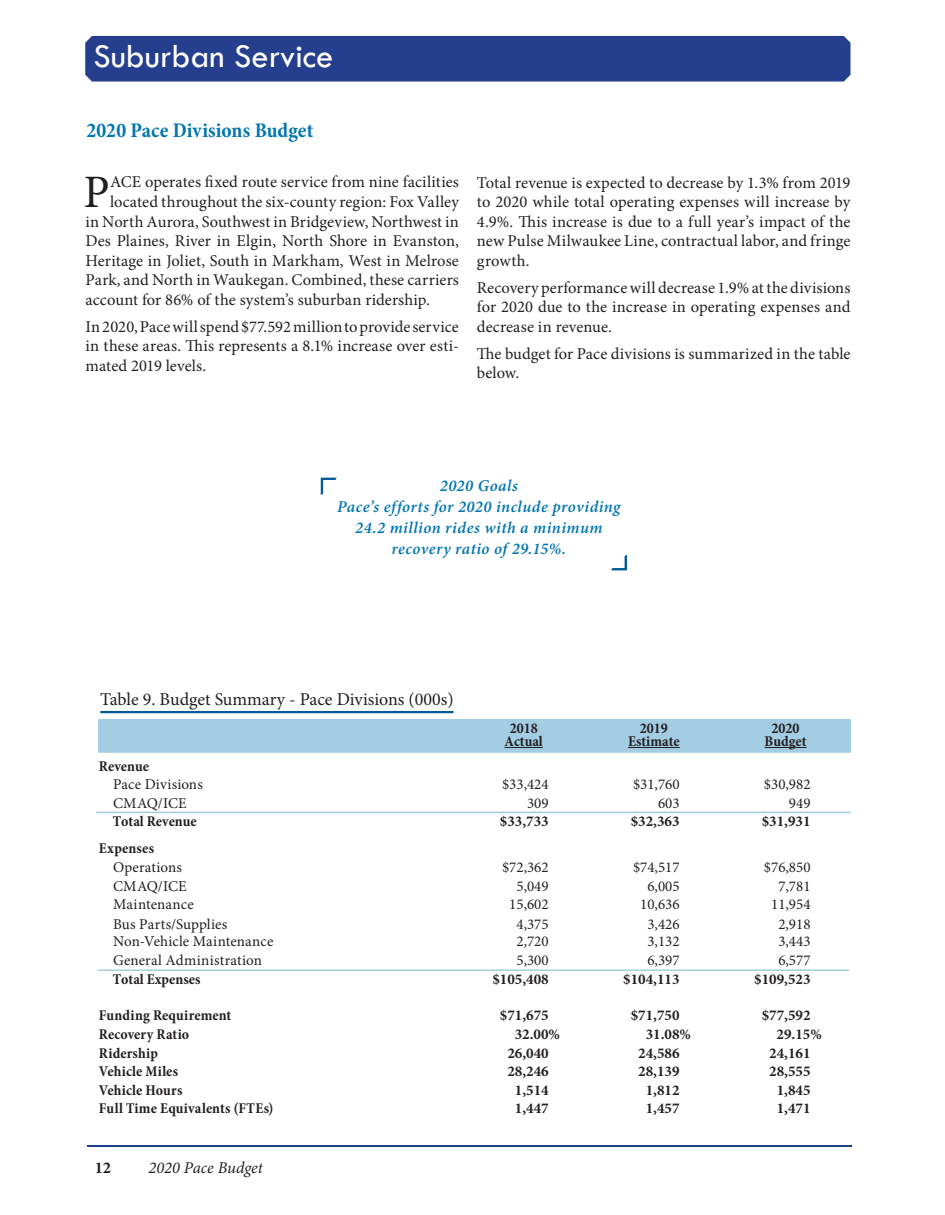
<style>
.page{position:relative;width:945px;height:1215px;background:#fff}
.page>*{position:absolute;margin:0;border:0;box-sizing:border-box;transform-origin:0 0}
.Body_Text_Large_Firs{font:46.5px "Minion Pro";color:#231f20}
.t1{font:34.5px "Tw Cen";color:#fff}
.Page_Title{font:700 condensed 21px "Minion Pro";letter-spacing:.005em;color:#0276b1}
.Title_-_Chart{font:18px "Minion Pro";color:#231f20}
.Body_Text{font:16.5px/19.5px "Minion Pro";letter-spacing:.01em;color:#231f20;text-align:justify}
.Body_Text_Large_Firs-2{font:16.5px "Minion Pro";letter-spacing:.005em;color:#231f20}
.Body_Text_Callouts{font:italic 600 16.5px "Minion Pro";letter-spacing:.03em;color:#0276b1}
.t2{font:italic 16.5px "Minion Pro";color:#231f20}
.t3{font:700 16.5px "Minion Pro";color:#231f20}
.Table_Body_Indent{font:15px "Minion Pro";color:#231f20}
.t4{font:700 15px "Minion Pro";color:#231f20}
.Table_Body{font:700 condensed 15px/12.8px "Minion Pro";letter-spacing:.005em;color:#231f20;text-align:center}
.Table_Body_Indent_To{font:700 condensed 15px "Minion Pro";color:#231f20}
</style>
<div class="page">
<div style="left:98px;top:719px;width:753px;height:34px;background:#a3cde3"></div>
<hr style="left:505px;top:747px;width:38px;height:1px;background:#231f20">
<hr style="left:628px;top:747px;width:52px;height:1px;background:#231f20">
<hr style="left:765px;top:747px;width:42px;height:1px;background:#231f20">
<hr style="left:100px;top:711px;width:354px;height:2px;background:#015b9a">
<hr style="left:96px;top:812px;width:755px;height:1px;background:#a3cde3">
<hr style="left:98px;top:969px;width:751px;height:2px;background:#a3cde3">
<div style="left:85px;top:36px;width:765px;height:46px;background:#253f8e"></div>
<hr style="left:87px;top:1145px;width:765px;height:2px;background:#19428a">
<svg style="left:320px;top:477px;width:17px;height:18px"></svg>
<svg style="left:611px;top:554px;width:16px;height:17px"></svg>
<h2 class="t1" style="left:94px;top:35px;width:241px">Suburban Service</h2>
<p class="Page_Title" style="left:86px;top:116px;width:229px">2020 Pace Divisions Budget</p>
<p class="Body_Text_Large_Firs" style="left:84px;top:161px;width:28px">P</p>
<p class="Body_Text_Large_Firs-2" style="left:110px;top:171px;width:350px">ACE operates fixed route service from nine facilities</p>
<p class="Body_Text_Large_Firs-2" style="left:110px;top:191px;width:350px">located throughout the six-county region: Fox Valley</p>
<p class="Body_Text_Large_Firs-2" style="left:86px;top:210px;width:375px">in North Aurora, Southwest in Bridgeview, Northwest in</p>
<p class="Body_Text_Large_Firs-2" style="left:86px;top:230px;width:375px">Des Plaines, River in Elgin, North Shore in Evanston,</p>
<p class="Body_Text_Large_Firs-2" style="left:86px;top:249px;width:375px">Heritage in Joliet, South in Markham, West in Melrose</p>
<p class="Body_Text_Large_Firs-2" style="left:86px;top:269px;width:375px">Park, and North in Waukegan. Combined, these carriers</p>
<p class="Body_Text_Large_Firs-2" style="left:86px;top:288px;width:346px">account for 86% of the system’s suburban ridership.</p>
<p class="Body_Text" style="left:86px;top:317px;width:375px">In 2020, Pace will spend $77.592 million to provide service in these areas. This represents a 8.1% increase over esti&shy;mated 2019 levels.</p>
<p class="Body_Text" style="left:477px;top:173px;width:375px">Total revenue is expected to decrease by 1.3% from 2019 to 2020 while total operating expenses will increase by 4.9%. This increase is due to a full year’s impact of the new Pulse Milwaukee Line, contractual labor, and fringe growth.</p>
<p class="Body_Text" style="left:477px;top:278px;width:375px">Recovery performance will decrease 1.9% at the divisions for 2020 due to the increase in operating expenses and decrease in revenue.</p>
<p class="Body_Text" style="left:477px;top:344px;width:375px">The budget for Pace divisions is summarized in the table below.</p>
<p class="Body_Text_Callouts" style="left:440px;top:474px;width:80px">2020 Goals</p>
<p class="Body_Text_Callouts" style="left:337px;top:495px;width:285px">Pace’s efforts for 2020 include providing</p>
<p class="Body_Text_Callouts" style="left:355px;top:516px;width:249px">24.2 million rides with a minimum</p>
<p class="Body_Text_Callouts" style="left:392px;top:537px;width:176px">recovery ratio of 29.15%.</p>
<p class="Title_-_Chart" style="left:100px;top:687px;width:355px">Table 9. Budget Summary - Pace Divisions (000s)</p>
<p class="Table_Body" style="left:505px;top:722px;width:40px">2018<br>Actual</p>
<p class="Table_Body" style="left:628px;top:722px;width:53px">2019<br>Estimate</p>
<p class="Table_Body" style="left:765px;top:722px;width:43px">2020<br>Budget</p>
<p class="Table_Body" style="left:99px;top:759px;width:52px">Revenue</p>
<p class="Table_Body_Indent" style="left:113px;top:775px;width:91px">Pace Divisions</p>
<p class="Table_Body_Indent" style="left:502px;top:775px;width:48px">$33,424</p>
<p class="Table_Body_Indent" style="left:633px;top:775px;width:48px">$31,760</p>
<p class="Table_Body_Indent" style="left:764px;top:775px;width:48px">$30,982</p>
<p class="Table_Body_Indent" style="left:113px;top:793px;width:75px">CMAQ/ICE</p>
<p class="Table_Body_Indent" style="left:527px;top:793px;width:23px">309</p>
<p class="Table_Body_Indent" style="left:658px;top:793px;width:23px">603</p>
<p class="Table_Body_Indent" style="left:789px;top:793px;width:23px">949</p>
<p class="Table_Body_Indent_To" style="left:113px;top:811px;width:85px">Total Revenue</p>
<p class="t4" style="left:500px;top:811px;width:50px">$33,733</p>
<p class="t4" style="left:631px;top:811px;width:50px">$32,363</p>
<p class="t4" style="left:762px;top:811px;width:50px">$31,931</p>
<p class="Table_Body" style="left:99px;top:842px;width:57px">Expenses</p>
<p class="Table_Body_Indent" style="left:113px;top:857px;width:70px">Operations</p>
<p class="Table_Body_Indent" style="left:502px;top:857px;width:48px">$72,362</p>
<p class="Table_Body_Indent" style="left:633px;top:857px;width:48px">$74,517</p>
<p class="Table_Body_Indent" style="left:764px;top:857px;width:48px">$76,850</p>
<p class="Table_Body_Indent" style="left:113px;top:876px;width:75px">CMAQ/ICE</p>
<p class="Table_Body_Indent" style="left:516px;top:876px;width:34px">5,049</p>
<p class="Table_Body_Indent" style="left:647px;top:876px;width:34px">6,005</p>
<p class="Table_Body_Indent" style="left:778px;top:876px;width:34px">7,781</p>
<p class="Table_Body_Indent" style="left:113px;top:894px;width:82px">Maintenance</p>
<p class="Table_Body_Indent" style="left:509px;top:894px;width:41px">15,602</p>
<p class="Table_Body_Indent" style="left:640px;top:894px;width:41px">10,636</p>
<p class="Table_Body_Indent" style="left:771px;top:894px;width:41px">11,954</p>
<p class="Table_Body_Indent" style="left:113px;top:914px;width:116px">Bus Parts/Supplies</p>
<p class="Table_Body_Indent" style="left:516px;top:914px;width:34px">4,375</p>
<p class="Table_Body_Indent" style="left:647px;top:914px;width:34px">3,426</p>
<p class="Table_Body_Indent" style="left:778px;top:914px;width:34px">2,918</p>
<p class="Table_Body_Indent" style="left:113px;top:931px;width:162px">Non-Vehicle Maintenance</p>
<p class="Table_Body_Indent" style="left:516px;top:931px;width:34px">2,720</p>
<p class="Table_Body_Indent" style="left:647px;top:931px;width:34px">3,132</p>
<p class="Table_Body_Indent" style="left:778px;top:931px;width:34px">3,443</p>
<p class="Table_Body_Indent" style="left:113px;top:950px;width:150px">General Administration</p>
<p class="Table_Body_Indent" style="left:516px;top:950px;width:34px">5,300</p>
<p class="Table_Body_Indent" style="left:647px;top:950px;width:34px">6,397</p>
<p class="Table_Body_Indent" style="left:778px;top:950px;width:34px">6,577</p>
<p class="Table_Body_Indent_To" style="left:113px;top:969px;width:89px">Total Expenses</p>
<p class="t4" style="left:492px;top:969px;width:58px">$105,408</p>
<p class="t4" style="left:623px;top:969px;width:58px">$104,113</p>
<p class="t4" style="left:754px;top:969px;width:58px">$109,523</p>
<p class="Table_Body" style="left:99px;top:1009px;width:134px">Funding Requirement</p>
<p class="t4" style="left:500px;top:1005px;width:50px">$71,675</p>
<p class="t4" style="left:631px;top:1005px;width:50px">$71,750</p>
<p class="t4" style="left:762px;top:1005px;width:50px">$77,592</p>
<p class="Table_Body" style="left:99px;top:1028px;width:92px">Recovery Ratio</p>
<p class="t4" style="left:515px;top:1024px;width:47px">32.00%</p>
<p class="t4" style="left:646px;top:1024px;width:47px">31.08%</p>
<p class="t4" style="left:777px;top:1024px;width:47px">29.15%</p>
<p class="Table_Body" style="left:99px;top:1046px;width:61px">Ridership</p>
<p class="t4" style="left:507px;top:1042px;width:43px">26,040</p>
<p class="t4" style="left:638px;top:1042px;width:43px">24,586</p>
<p class="t4" style="left:769px;top:1042px;width:43px">24,161</p>
<p class="Table_Body" style="left:99px;top:1065px;width:81px">Vehicle Miles</p>
<p class="t4" style="left:507px;top:1061px;width:43px">28,246</p>
<p class="t4" style="left:638px;top:1061px;width:43px">28,139</p>
<p class="t4" style="left:769px;top:1061px;width:43px">28,555</p>
<p class="Table_Body" style="left:99px;top:1083px;width:85px">Vehicle Hours</p>
<p class="t4" style="left:515px;top:1079px;width:35px">1,514</p>
<p class="t4" style="left:646px;top:1079px;width:35px">1,812</p>
<p class="t4" style="left:777px;top:1079px;width:35px">1,845</p>
<p class="Table_Body" style="left:99px;top:1102px;width:176px">Full Time Equivalents (FTEs)</p>
<p class="t4" style="left:515px;top:1098px;width:35px">1,447</p>
<p class="t4" style="left:646px;top:1098px;width:35px">1,457</p>
<p class="t4" style="left:777px;top:1098px;width:35px">1,471</p>
<p class="t3" style="left:95px;top:1156px;width:18px">12</p>
<p class="t2" style="left:148px;top:1156px;width:116px">2020 Pace Budget</p>
</div>
